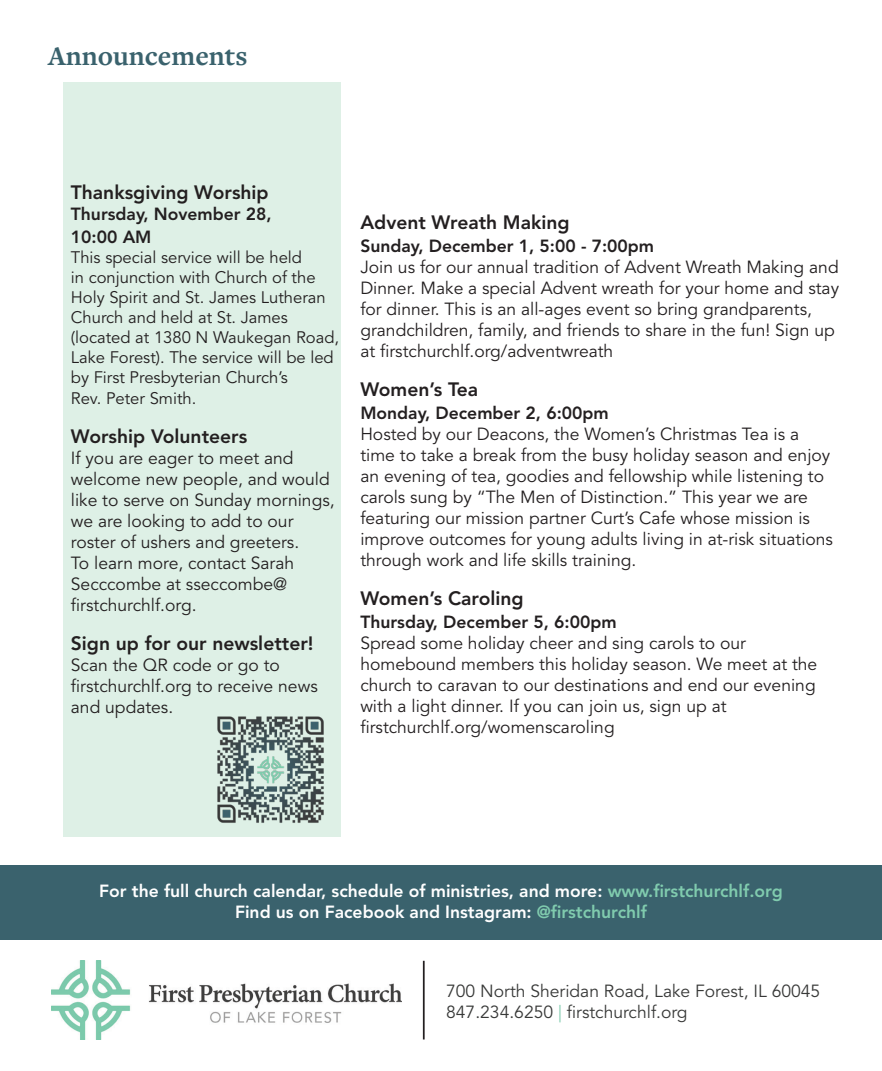
<style>
.page{position:relative;width:882px;height:1071px;background:#fff}
.page>*{position:absolute;margin:0;border:0;box-sizing:border-box;transform-origin:0 0}
.page_heading{font:700 28px "Freight Text Pro";color:#3a626d}
.Announcement_Heading{font:800 19.25px "Avenir LT Std";color:#231f20}
.Announcement_body{font:17.5px/21px "Avenir LT Std";color:#231f20}
.t1{font:800 17.5px/21px "Avenir LT Std";color:#fff;text-align:center}
.Announcement_Heading-2{font:800 17.5px "Avenir LT Std";color:#231f20}
.t2{font:17.5px/21px "Avenir LT Std";color:#383938}
.Announcement_body-2{font:16.62px/20.1px "Avenir LT Std";color:#231f20}
.s1{color:#80cbae}
</style>
<div class="page">
<img style="left:51px;top:961px;width:350px;height:78px">
<hr style="left:423px;top:961px;width:2px;height:79px;background:#231f20">
<div style="left:0;top:865px;width:882px;height:75px;background:#3a626d"></div>
<div style="left:63px;top:82px;width:277px;height:755px;background:#def0e6"></div>
<img style="left:217px;top:716px;width:107px;height:107px">
<p class="page_heading" style="left:48px;top:37px;width:201px">Announcements</p>
<p class="Announcement_Heading" style="left:71px;top:181px;width:199px">Thanksgiving Worship</p>
<p class="Announcement_Heading-2" style="left:71px;top:204px;width:202px">Thursday, November 28,</p>
<p class="Announcement_Heading-2" style="left:71px;top:227px;width:82px">10:00 AM</p>
<p class="Announcement_body-2" style="left:71px;top:248px;width:270px">This special service will be held<br>in conjunction with Church of the<br>Holy Spirit and St. James Lutheran<br>Church and held at St. James (located at 1380 N Waukegan Road,<br>Lake Forest). The service will be led by First Presbyterian Church’s<br>Rev. Peter Smith.</p>
<p class="Announcement_Heading" style="left:71px;top:425px;width:178px">Worship Volunteers</p>
<p class="Announcement_body" style="left:71px;top:448px;width:265px">If you are eager to meet and welcome new people, and would like to serve on Sunday mornings, we are looking to add to our roster of ushers and greeters.<br>To learn more, contact Sarah<br>Secccombe at sseccombe@ firstchurchlf.org.</p>
<p class="Announcement_Heading" style="left:71px;top:632px;width:244px">Sign up for our newsletter!</p>
<p class="Announcement_body" style="left:71px;top:655px;width:248px">Scan the QR code or go to firstchurchlf.org to receive news and updates.</p>
<p class="Announcement_Heading" style="left:360px;top:211px;width:211px">Advent Wreath Making</p>
<p class="Announcement_Heading-2" style="left:360px;top:235px;width:295px">Sunday, December 1, 5:00 - 7:00pm</p>
<p class="Announcement_body" style="left:360px;top:257px;width:480px">Join us for our annual tradition of Advent Wreath Making and Dinner. Make a special Advent wreath for your home and stay for dinner. This is an all-ages event so bring grandparents, grandchildren, family, and friends to share in the fun! Sign up at firstchurchlf.org/adventwreath</p>
<p class="Announcement_Heading" style="left:360px;top:378px;width:119px">Women’s Tea</p>
<p class="Announcement_Heading-2" style="left:360px;top:402px;width:250px">Monday, December 2, 6:00pm</p>
<p class="Announcement_body" style="left:360px;top:424px;width:474px">Hosted by our Deacons, the Women’s Christmas Tea is a time to take a break from the busy holiday season and enjoy an evening of tea, goodies and fellowship while listening to carols sung by “The Men of Distinction.” This year we are featuring our mission partner Curt’s Cafe whose mission is improve outcomes for young adults living in at-risk situations through work and life skills training.</p>
<p class="Announcement_Heading" style="left:360px;top:587px;width:165px">Women’s Caroling</p>
<p class="Announcement_Heading-2" style="left:360px;top:611px;width:258px">Thursday, December 5, 6:00pm</p>
<p class="Announcement_body" style="left:360px;top:633px;width:459px">Spread some holiday cheer and sing carols to our homebound members this holiday season. We meet at the church to caravan to our destinations and end our evening with a light dinner. If you can join us, sign up at firstchurchlf.org/womenscaroling</p>
<p class="t1" style="left:99px;top:880px;width:685px">For the full church calendar, schedule of ministries, and more: <span class="s1">www.firstchurchlf.org<br></span>Find us on Facebook and Instagram: <span class="s1">@firstchurchlf</span></p>
<p class="t2" style="left:446px;top:981px;width:376px">700 North Sheridan Road, Lake Forest, IL 60045<br>847.234.6250 <span class="s1">|</span> firstchurchlf.org</p>
</div>
